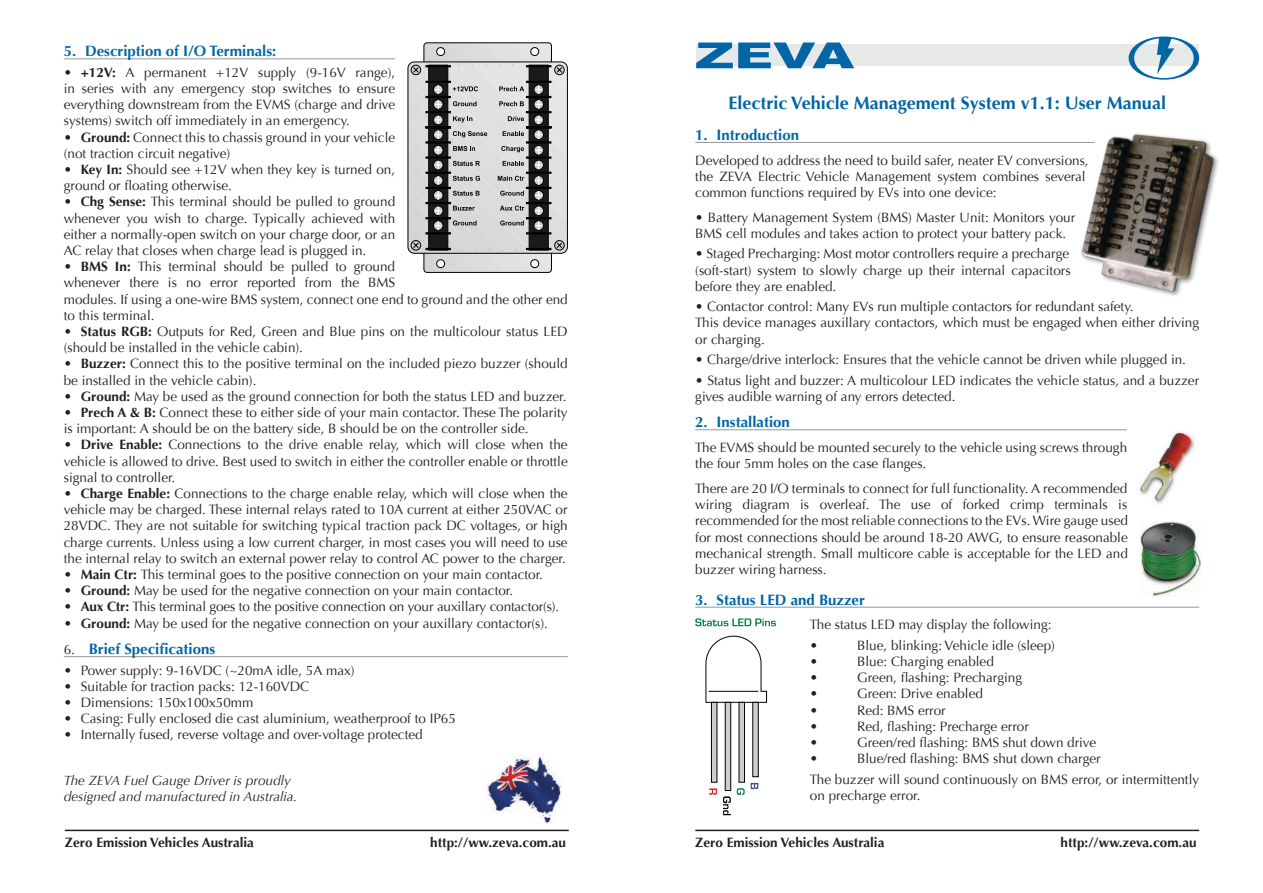
<style>
.page{position:relative;width:1263px;height:893px;background:#fff}
.page>*{position:absolute;margin:0;border:0;box-sizing:border-box;transform-origin:0 0}
.t1{font:900 36px "Arial";color:#0066a6;scale:1.5 1}
.t2{font:700 18px "Optima";color:#0066a6}
.Heading{font:700 15px "Optima";color:#0066a6}
.List{font:13.5px/16.2px "Optima";color:#231f20}
.t3{font:700 13.5px "Optima";color:#231f20}
.t4{font:italic 13.5px/16.2px "Optima";color:#231f20}
.s1{font-weight:700}
.s2{font-weight:400;font-size:13.5px;color:#231f20}
</style>
<div class="page">
<div style="left:696px;top:44px;width:502px;height:22px;background:#e7e8e8"></div>
<hr style="left:695px;top:142px;width:400px;height:1px;background:#949698">
<hr style="left:695px;top:429px;width:504px;height:1px;background:#949698">
<hr style="left:695px;top:607px;width:504px;height:1px;background:#949698">
<hr style="left:695px;top:830px;width:504px;height:1px;background:#231f20">
<svg style="left:1128px;top:37px;width:71px;height:43px"></svg>
<hr style="left:64px;top:58px;width:331px;height:1px;background:#949698">
<hr style="left:64px;top:656px;width:504px;height:1px;background:#949698">
<img style="left:486px;top:754px;width:76px;height:68px">
<hr style="left:65px;top:830px;width:504px;height:1px;background:#231f20">
<img style="left:1139px;top:430px;width:56px;height:74px">
<img style="left:1081px;top:133px;width:137px;height:163px">
<img style="left:1140px;top:522px;width:61px;height:74px">
<svg style="left:705px;top:635px;width:62px;height:68px"></svg>
<svg style="left:711px;top:702px;width:6px;height:81px"></svg>
<svg style="left:725px;top:702px;width:6px;height:89px"></svg>
<div style="left:738px;top:702px;width:7px;height:81px;background:#cecdcc;border:1px solid #010203"></div>
<div style="left:752px;top:702px;width:7px;height:75px;background:#cecdcc;border:1px solid #010203"></div>
<svg style="left:709px;top:788px;width:8px;height:7px"></svg>
<svg style="left:737px;top:783px;width:21px;height:12px"></svg>
<svg style="left:723px;top:796px;width:8px;height:19px"></svg>
<svg style="left:695px;top:618px;width:81px;height:8px"></svg>
<div style="left:424px;top:250px;width:128px;height:23px;border:1px solid #010203;border-radius:3px"></div>
<svg style="left:408px;top:43px;width:159px;height:229px;background:#acacae"></svg>
<p class="Heading" style="left:64px;top:43px;width:214px">5. Description of I/O Terminals:</p>
<p class="List" style="left:64px;top:64px;width:333px;text-align:justify"><span class="s1">• +12V:</span> A permanent +12V supply (9-16V range), in series with any emergency stop switches to ensure everything downstream from the EVMS (charge and drive systems) switch off immediately in an emergency.</p>
<p class="List" style="left:64px;top:129px;width:333px"><span class="s1">• Ground:</span> Connect this to chassis ground in your vehicle (not traction circuit negative)</p>
<p class="List" style="left:64px;top:161px;width:333px"><span class="s1">• Key In:</span> Should see +12V when they key is turned on, ground or floating otherwise.</p>
<p class="List" style="left:64px;top:194px;width:333px;text-align:justify"><span class="s1">• Chg Sense:</span> This terminal should be pulled to ground whenever you wish to charge. Typically achieved with either a normally-open switch on your charge door, or an AC relay that closes when charge lead is plugged in.</p>
<p class="List" style="left:64px;top:259px;width:505px"><span class="s1">• BMS In:</span> This terminal should be pulled to ground<br>whenever there is no error reported from the BMS<br>modules. If using a one-wire BMS system, connect one end to ground and the other end to this terminal.</p>
<p class="List" style="left:64px;top:323px;width:505px"><span class="s1">• Status RGB:</span> Outputs for Red, Green and Blue pins on the multicolour status LED (should be installed in the vehicle cabin).</p>
<p class="List" style="left:64px;top:356px;width:505px"><span class="s1">• Buzzer:</span> Connect this to the positive terminal on the included piezo buzzer (should be installed in the vehicle cabin).</p>
<p class="List" style="left:64px;top:388px;width:504px"><span class="s1">• Ground:</span> May be used as the ground connection for both the status LED and buzzer.</p>
<p class="List" style="left:64px;top:404px;width:505px"><span class="s1">• Prech A &amp; B:</span> Connect these to either side of your main contactor. These The polarity is important: A should be on the battery side, B should be on the controller side.</p>
<p class="List" style="left:64px;top:437px;width:505px;text-align:justify"><span class="s1">• Drive Enable:</span> Connections to the drive enable relay, which will close when the vehicle is allowed to drive. Best used to switch in either the controller enable or throttle signal to controller.</p>
<p class="List" style="left:64px;top:485px;width:505px;text-align:justify"><span class="s1">• Charge Enable:</span> Connections to the charge enable relay, which will close when the vehicle may be charged. These internal relays rated to 10A current at either 250VAC or 28VDC. They are not suitable for switching typical traction pack DC voltages, or high charge currents. Unless using a low current charger, in most cases you will need to use the internal relay to switch an external power relay to control AC power to the charger.</p>
<p class="List" style="left:64px;top:566px;width:481px"><span class="s1">• Main Ctr:</span> This terminal goes to the positive connection on your main contactor.</p>
<p class="List" style="left:64px;top:583px;width:451px"><span class="s1">• Ground:</span> May be used for the negative connection on your main contactor.</p>
<p class="List" style="left:64px;top:599px;width:497px"><span class="s1">• Aux Ctr:</span> This terminal goes to the positive connection on your auxillary contactor(s).</p>
<p class="List" style="left:64px;top:615px;width:486px"><span class="s1">• Ground:</span> May be used for the negative connection on your auxillary contactor(s).</p>
<p class="Heading" style="left:64px;top:640px;width:153px"><span class="s2">6.</span> Brief Specifications</p>
<p class="List" style="left:64px;top:662px;width:292px">• Power supply: 9-16VDC (~20mA idle, 5A max)</p>
<p class="List" style="left:64px;top:678px;width:247px">• Suitable for traction packs: 12-160VDC</p>
<p class="List" style="left:64px;top:694px;width:191px">• Dimensions: 150x100x50mm</p>
<p class="List" style="left:64px;top:711px;width:394px">• Casing: Fully enclosed die cast aluminium, weatherproof to IP65</p>
<p class="List" style="left:64px;top:727px;width:360px">• Internally fused, reverse voltage and over-voltage protected</p>
<p class="t4" style="left:64px;top:772px;width:235px">The ZEVA Fuel Gauge Driver is proudly designed and manufactured in Australia.</p>
<p class="t3" style="left:65px;top:834px;width:191px">Zero Emission Vehicles Australia</p>
<p class="t3" style="left:430px;top:834px;width:137px">http://ww.zeva.com.au</p>
<p class="t1" style="left:695px;top:35px;width:107px">ZEVA</p>
<p class="t2" style="left:728px;top:93px;width:439px">Electric Vehicle Management System v1.1: User Manual</p>
<p class="Heading" style="left:695px;top:126px;width:105px">1. Introduction</p>
<p class="List" style="left:695px;top:152px;width:395px">Developed to address the need to build safer, neater EV conversions, the ZEVA Electric Vehicle Management system combines several common functions required by EVs into one device:</p>
<p class="List" style="left:695px;top:209px;width:381px">• Battery Management System (BMS) Master Unit: Monitors your<br>BMS cell modules and takes action to protect your battery pack.</p>
<p class="List" style="left:695px;top:246px;width:377px;text-align:justify">• Staged Precharging: Most motor controllers require a precharge (soft-start) system to slowly charge up their internal capacitors before they are enabled.</p>
<p class="List" style="left:695px;top:299px;width:505px">• Contactor control: Many EVs run multiple contactors for redundant safety.<br>This device manages auxillary contactors, which must be engaged when either driving or charging.</p>
<p class="List" style="left:695px;top:352px;width:492px">• Charge/drive interlock: Ensures that the vehicle cannot be driven while plugged in.</p>
<p class="List" style="left:695px;top:372px;width:505px">• Status light and buzzer: A multicolour LED indicates the vehicle status, and a buzzer gives audible warning of any errors detected.</p>
<p class="Heading" style="left:695px;top:413px;width:96px">2. Installation</p>
<p class="List" style="left:695px;top:439px;width:433px">The EVMS should be mounted securely to the vehicle using screws through the four 5mm holes on the case flanges.</p>
<p class="List" style="left:695px;top:480px;width:434px;text-align:justify">There are 20 I/O terminals to connect for full functionality. A recommended wiring diagram is overleaf. The use of forked crimp terminals is recommended for the most reliable connections to the EVs. Wire gauge used for most connections should be around 18-20 AWG, to ensure reasonable mechanical strength. Small multicore cable is acceptable for the LED and buzzer wiring harness.</p>
<p class="Heading" style="left:695px;top:591px;width:171px">3. Status LED and Buzzer</p>
<p class="List" style="left:810px;top:617px;width:243px">The status LED may display the following:</p>
<p class="List" style="left:810px;top:637px;width:10px">•</p>
<p class="List" style="left:857px;top:637px;width:199px">Blue, blinking: Vehicle idle (sleep)</p>
<p class="List" style="left:810px;top:653px;width:10px">•</p>
<p class="List" style="left:857px;top:653px;width:138px">Blue: Charging enabled</p>
<p class="List" style="left:810px;top:670px;width:10px">•</p>
<p class="List" style="left:857px;top:670px;width:166px">Green, flashing: Precharging</p>
<p class="List" style="left:810px;top:686px;width:10px">•</p>
<p class="List" style="left:857px;top:686px;width:127px">Green: Drive enabled</p>
<p class="List" style="left:810px;top:702px;width:10px">•</p>
<p class="List" style="left:857px;top:702px;width:90px">Red: BMS error</p>
<p class="List" style="left:810px;top:718px;width:10px">•</p>
<p class="List" style="left:857px;top:718px;width:173px">Red, flashing: Precharge error</p>
<p class="List" style="left:810px;top:734px;width:10px">•</p>
<p class="List" style="left:857px;top:734px;width:240px">Green/red flashing: BMS shut down drive</p>
<p class="List" style="left:810px;top:751px;width:10px">•</p>
<p class="List" style="left:857px;top:751px;width:245px">Blue/red flashing: BMS shut down charger</p>
<p class="List" style="left:810px;top:771px;width:391px">The buzzer will sound continuously on BMS error, or intermittently on precharge error.</p>
<p class="t3" style="left:695px;top:834px;width:191px">Zero Emission Vehicles Australia</p>
<p class="t3" style="left:1060px;top:834px;width:137px">http://ww.zeva.com.au</p>
</div>
